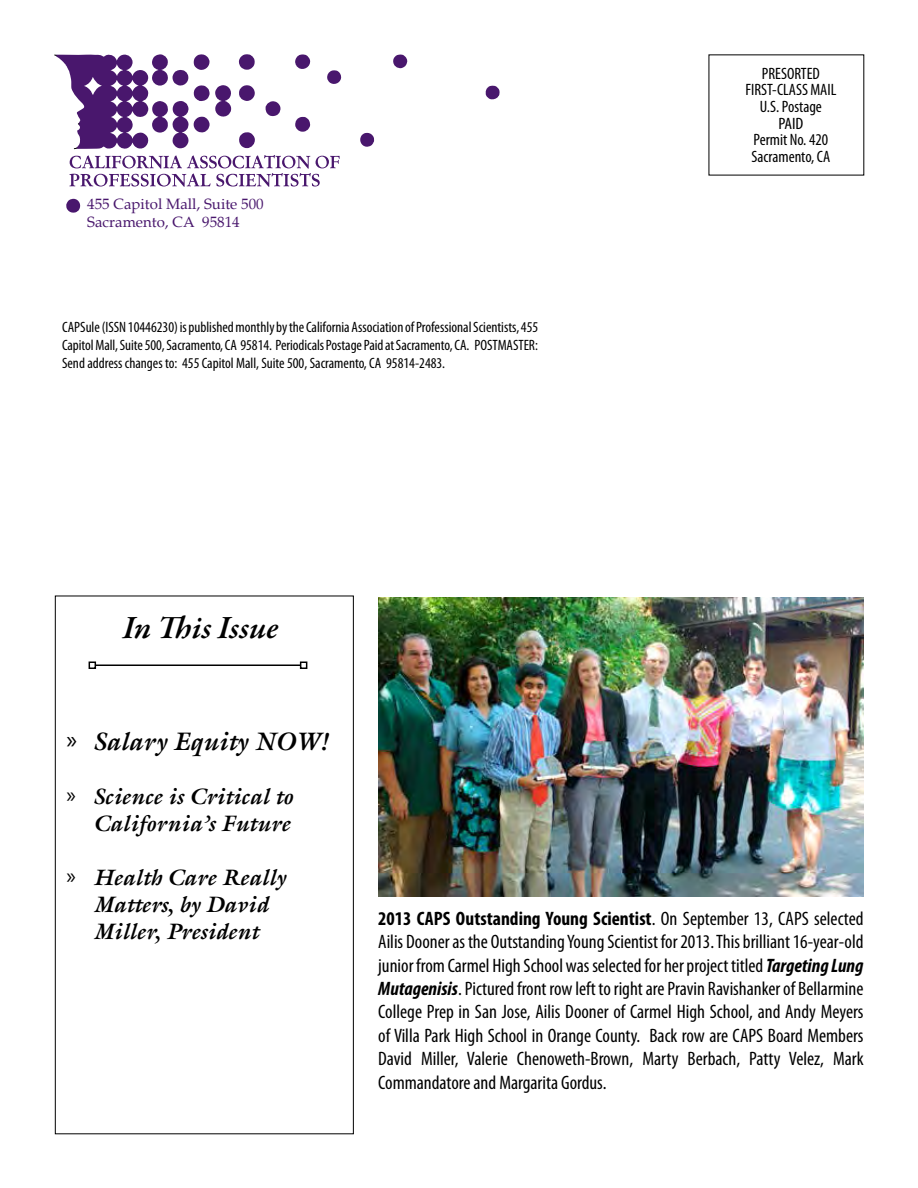
<style>
.page{position:relative;width:918px;height:1188px;background:#fff}
.page>*{position:absolute;margin:0;border:0;box-sizing:border-box;transform-origin:0 0}
.t1{font:italic 600 33px "Garamond Premr Pro";letter-spacing:-.005em;color:#000}
.t2{font:italic 700 25.5px "Galliard";color:#000}
.t3{font:italic 700 22.5px/27px "Galliard";color:#000;text-align:right}
.t4{font:condensed 19.5px/23.4px "Myriad Pro";color:#000;text-align:justify}
.t5{font:condensed 16.5px "Myriad Pro";color:#000}
.t6{font:condensed 16.5px "Myriad Pro";color:#000;scale:1.07 1}
.t7{font:condensed 15px/18px "Myriad Pro";color:#000;text-align:justify}
.t8{font:15px "Palatino";color:#49176d}
.s1{font-family:"Myriad Pro";font-weight:400;font-style:normal}
.s2{font-weight:700}
.s3{font-weight:700;font-style:italic}
</style>
<div class="page">
<svg style="left:393px;top:55px;width:14px;height:14px"></svg>
<svg style="left:485px;top:86px;width:15px;height:14px"></svg>
<svg style="left:360px;top:133px;width:14px;height:14px"></svg>
<svg style="left:54px;top:54px;width:288px;height:133px"></svg>
<svg style="left:66px;top:199px;width:15px;height:14px"></svg>
<div style="left:55px;top:596px;width:299px;height:538px;border:1px solid #000"></div>
<hr style="left:95px;top:664px;width:206px;height:2px;background:#000">
<div style="left:300px;top:662px;width:7px;height:7px;border:2px solid #000"></div>
<div style="left:89px;top:662px;width:7px;height:7px;border:2px solid #000"></div>
<img style="left:378px;top:598px;width:485px;height:299px">
<p class="t8" style="left:87px;top:196px;width:178px">455 Capitol Mall, Suite 500</p>
<p class="t8" style="left:87px;top:214px;width:154px">Sacramento, CA 95814</p>
<p class="t7" style="left:62px;top:318px;width:478px">CAPSule (ISSN 10446230) is published monthly by the California Association of Professional Scientists, 455<br>Capitol Mall, Suite 500, Sacramento, CA 95814. Periodicals Postage Paid at Sacramento, CA. POSTMASTER:<br>Send address changes to: 455 Capitol Mall, Suite 500, Sacramento, CA 95814-2483.</p>
<p class="t1" style="left:123px;top:607px;width:157px">In This Issue</p>
<p class="t5" style="left:762px;top:63px;width:60px">PRESORTED</p>
<p class="t5" style="left:745px;top:80px;width:93px">FIRST-CLASS MAIL</p>
<p class="t5" style="left:760px;top:96px;width:64px">U.S. Postage</p>
<p class="t6" style="left:778px;top:113px;width:25px">PAID</p>
<p class="t5" style="left:754px;top:130px;width:76px">Permit No. 420</p>
<p class="t5" style="left:751px;top:146px;width:80px">Sacramento, CA</p>
<p class="t2" style="left:67px;top:725px;width:262px"><span class="s1">»</span> Salary Equity NOW!</p>
<p class="t3" style="left:67px;top:782px;width:228px"><span class="s1">»</span> Science is Critical to<br>California’s Future</p>
<p class="t3" style="left:67px;top:863px;width:220px;text-align:center"><span class="s1">»</span> Health Care Really<br>Matters, by David<br>Miller, President</p>
<p class="t4" style="left:378px;top:906px;width:487px"><span class="s2">2013 CAPS Outstanding Young Scientist</span>. On September 13, CAPS selected Ailis Dooner as the Outstanding Young Scientist for 2013. This brilliant 16-year-old junior from Carmel High School was selected for her project titled <span class="s3">Targeting Lung Mutagenisis</span>. Pictured front row left to right are Pravin Ravishanker of Bellarmine College Prep in San Jose, Ailis Dooner of Carmel High School, and Andy Meyers of Villa Park High School in Orange County. Back row are CAPS Board Members David Miller, Valerie Chenoweth-Brown, Marty Berbach, Patty Velez, Mark Commandatore and Margarita Gordus.</p>
</div>
